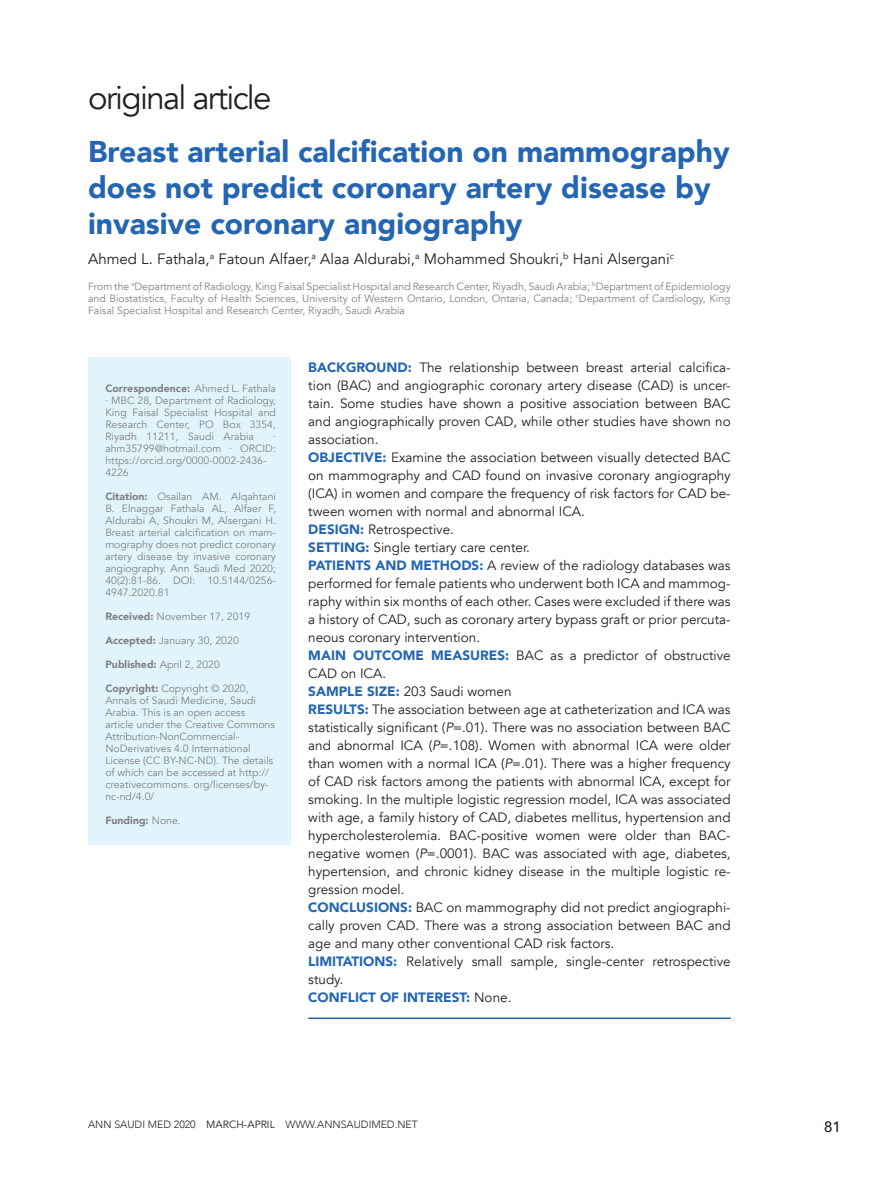
<style>
.page{position:relative;width:893px;height:1191px;background:#fff}
.page>*{position:absolute;margin:0;border:0;box-sizing:border-box;transform-origin:0 0}
.t1{font:33px "Avenir";letter-spacing:-.05em;color:#231f20}
.main_title__reina{font:900 30px/36px "Avenir";color:#2466b2}
.body_after_sub{font:15px "Avenir";color:#231f20}
.t2{font:500 15px "Avenir";color:#231f20}
.abstract{font:13.5px/18px "Avenir";color:#231f20;text-align:justify}
.abstract-2{font:900 13.5px "Avenir";color:#2466b2}
.body_after_sub-2{font:10.5px/12px "Avenir";color:#808285;text-align:justify}
.t3{font:300 10.5px "Avenir";color:#231f20}
.body_after_sub-3{font:900 10.5px "Avenir";color:#808285}
.s1{font-weight:900}
.s2{font-weight:400}
.s3{font-weight:900;color:#2466b2}
.s4{font-style:italic}
.s5{font-weight:400;color:#231f20}
</style>
<div class="page">
<div style="left:88px;top:358px;width:202px;height:487px;background:#e1f4fc"></div>
<hr style="left:308px;top:1017px;width:423px;height:2px;background:#2466b2">
<h1 class="t1" style="left:88px;top:78px;width:185px">original article</h1>
<p class="main_title__reina" style="left:88px;top:133px;width:643px">Breast arterial calcification on mammography does not predict coronary artery disease by invasive coronary angiography</p>
<p class="body_after_sub" style="left:88px;top:250px;width:587px">Ahmed L. Fathala,<sup>a</sup> Fatoun Alfaer,<sup>a</sup> Alaa Aldurabi,<sup>a</sup> Mohammed Shoukri,<sup>b</sup> Hani Alsergani<sup>c</sup></p>
<p class="body_after_sub-2" style="left:88px;top:280px;width:644px">From the <sup>a</sup>Department of Radiology, King Faisal Specialist Hospital and Research Center, Riyadh, Saudi Arabia; <sup>b</sup>Department of Epidemiology and Biostatistics, Faculty of Health Sciences, University of Western Ontario, London, Ontaria, Canada; <sup>c</sup>Department of Cardiology, King Faisal Specialist Hospital and Research Center, Riyadh, Saudi Arabia</p>
<p class="body_after_sub-2" style="left:105px;top:382px;width:172px"><span class="s1">Correspondence:</span> Ahmed L. Fathala ∙ MBC 28, Department of Radiology, King Faisal Specialist Hospital and Research Center, PO Box 3354, Riyadh 11211, Saudi Arabia</p>
<p class="body_after_sub-2" style="left:105px;top:430px;width:172px;text-align:left;text-indent:168px">∙ ahm35799@hotmail.com ∙ ORCID: https://orcid.org/0000-0002-2436-<br>4226</p>
<p class="body_after_sub-2" style="left:105px;top:490px;width:172px"><span class="s1">Citation:</span> Osailan AM. Alqahtani B. Elnaggar Fathala AL, Alfaer F, Aldurabi A, Shoukri M, Alsergani H.<br>Breast arterial calcification on mam&shy;mography does not predict coronary artery disease by invasive coronary angiography. Ann Saudi Med 2020; 40(2):81-86. DOI: 10.5144/0256- 4947.2020.81</p>
<p class="body_after_sub-2" style="left:105px;top:610px;width:146px"><span class="s1">Received:</span> November 17, 2019</p>
<p class="body_after_sub-2" style="left:105px;top:634px;width:135px"><span class="s1">Accepted:</span> January 30, 2020</p>
<p class="body_after_sub-2" style="left:105px;top:658px;width:116px"><span class="s1">Published:</span> April 2, 2020</p>
<p class="body_after_sub-2" style="left:105px;top:682px;width:171px;text-align:left"><span class="s1">Copyright:</span> Copyright © 2020,<br>Annals of Saudi Medicine, Saudi<br>Arabia. This is an open access article under the Creative Commons<br>Attribution-NonCommercial-<br>NoDerivatives 4.0 International<br>License (CC BY-NC-ND). The details of which can be accessed at http:// creativecommons. org/licenses/by&shy;nc-nd/4.0/</p>
<p class="body_after_sub-3" style="left:105px;top:811px;width:77px">Funding: <span class="s2">None.</span></p>
<p class="abstract" style="left:308px;top:359px;width:424px"><span class="s3">BACKGROUND:</span> The relationship between breast arterial calcifica&shy;tion (BAC) and angiographic coronary artery disease (CAD) is uncer&shy;tain. Some studies have shown a positive association between BAC and angiographically proven CAD, while other studies have shown no association.</p>
<p class="abstract" style="left:308px;top:449px;width:424px"><span class="s3">OBJECTIVE:</span> Examine the association between visually detected BAC on mammography and CAD found on invasive coronary angiography (ICA) in women and compare the frequency of risk factors for CAD be&shy;tween women with normal and abnormal ICA.</p>
<p class="abstract" style="left:308px;top:521px;width:147px"><span class="s3">DESIGN:</span> Retrospective.</p>
<p class="abstract" style="left:308px;top:539px;width:223px"><span class="s3">SETTING:</span> Single tertiary care center.</p>
<p class="abstract" style="left:308px;top:557px;width:424px"><span class="s3">PATIENTS AND METHODS:</span> A review of the radiology databases was performed for female patients who underwent both ICA and mammog&shy;raphy within six months of each other. Cases were excluded if there was a history of CAD, such as coronary artery bypass graft or prior percuta&shy;neous coronary intervention.</p>
<p class="abstract" style="left:308px;top:647px;width:424px"><span class="s3">MAIN OUTCOME MEASURES:</span> BAC as a predictor of obstructive<br>CAD on ICA.</p>
<p class="abstract" style="left:308px;top:683px;width:205px"><span class="s3">SAMPLE SIZE:</span> 203 Saudi women</p>
<p class="abstract" style="left:308px;top:701px;width:424px"><span class="s3">RESULTS:</span> The association between age at catheterization and ICA was statistically significant (<span class="s4">P</span>=.01). There was no association between BAC and abnormal ICA (<span class="s4">P</span>=.108). Women with abnormal ICA were older than women with a normal ICA (<span class="s4">P</span>=.01). There was a higher frequency of CAD risk factors among the patients with abnormal ICA, except for smoking. In the multiple logistic regression model, ICA was associated with age, a family history of CAD, diabetes mellitus, hypertension and hypercholesterolemia. BAC-positive women were older than BAC&shy;negative women (<span class="s4">P</span>=.0001). BAC was associated with age, diabetes, hypertension, and chronic kidney disease in the multiple logistic re&shy;gression model.</p>
<p class="abstract" style="left:308px;top:899px;width:424px"><span class="s3">CONCLUSIONS:</span> BAC on mammography did not predict angiographi&shy;cally proven CAD. There was a strong association between BAC and age and many other conventional CAD risk factors.</p>
<p class="abstract" style="left:308px;top:953px;width:424px"><span class="s3">LIMITATIONS:</span> Relatively small sample, single-center retrospective study.</p>
<p class="abstract-2" style="left:308px;top:986px;width:205px">CONFLICT OF INTEREST: <span class="s5">None.</span></p>
<p class="t3" style="left:88px;top:1118px;width:331px">ANN SAUDI MED 2020 <span class="s2">MARCH-APRIL</span> WWW.ANNSAUDIMED.NET</p>
<p class="t2" style="left:824px;top:1113px;width:18px">81</p>
</div>
